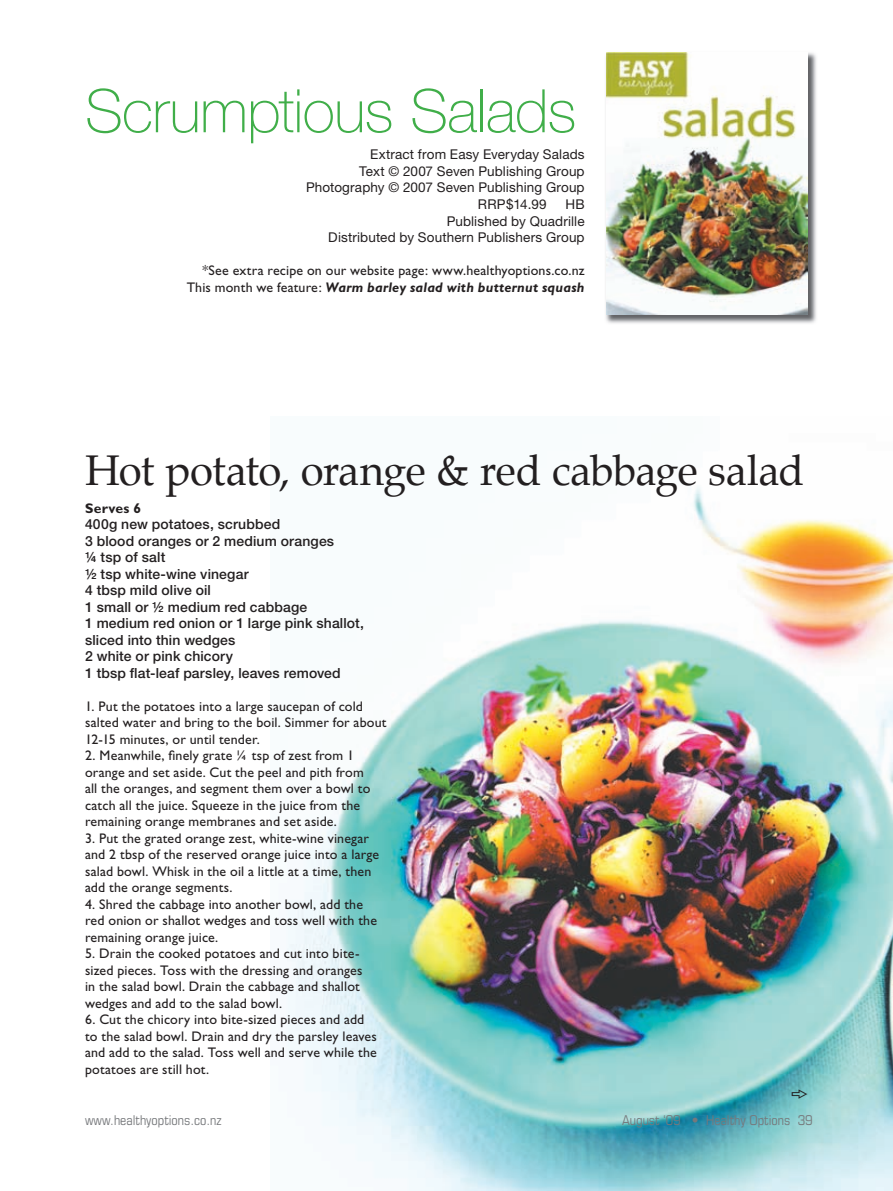
<style>
.page{position:relative;width:893px;height:1191px;background:#fff}
.page>*{position:absolute;margin:0;border:0;box-sizing:border-box;transform-origin:0 0}
.t1{font:100 60px "Helvetica Neue";letter-spacing:-.015em;color:#40ae49}
.t2{font:42px "Palatino";letter-spacing:-.015em;color:#231f20}
.t3{font:16.5px "Zeal";color:#231f20;scale:1.2 1}
.t4{font:13.95px/16.5px "Gill Sans";letter-spacing:.01em;color:#231f20}
.t5{font:500 13.95px/16.5px "Helvetica Neue";letter-spacing:.01em;color:#231f20}
.t6{font:700 13.95px "Gill Sans";letter-spacing:.02em;color:#231f20}
.t7{font:13.5px/16.5px "Helvetica Neue";letter-spacing:.01em;color:#231f20;text-align:right}
.t8{font:condensed 13.5px "Eurostile";color:#76787b}
.s1{font-weight:700;font-style:italic}
</style>
<div class="page">
<img style="left:287px;top:487px;width:606px;height:704px">
<img style="left:606px;top:52px;width:210px;height:272px">
<img style="left:606px;top:52px;width:202px;height:263px">
<h1 class="t1" style="left:85px;top:77px;width:493px">Scrumptious Salads</h1>
<p class="t7" style="left:370px;top:146px;width:216px">Extract from Easy Everyday Salads</p>
<p class="t7" style="left:359px;top:163px;width:227px">Text © 2007 Seven Publishing Group</p>
<p class="t7" style="left:306px;top:179px;width:280px">Photography © 2007 Seven Publishing Group</p>
<p class="t7" style="left:478px;top:196px;width:70px">RRP$14.99</p>
<p class="t7" style="left:328px;top:196px;width:258px">HB<br>Published by Quadrille<br>Distributed by Southern Publishers Group</p>
<p class="t4" style="left:187px;top:262px;width:399px;text-align:right">*See extra recipe on our website page: www.healthyoptions.co.nz<br>This month we feature: <span class="s1">Warm barley salad with butternut squash</span></p>
<h2 class="t2" style="left:85px;top:443px;width:721px">Hot potato, orange &amp; red cabbage salad</h2>
<p class="t6" style="left:85px;top:500px;width:58px">Serves 6</p>
<p class="t5" style="left:85px;top:516px;width:280px">400g new potatoes, scrubbed<br>3 blood oranges or 2 medium oranges<br>¼ tsp of salt<br>½ tsp white-wine vinegar<br>4 tbsp mild olive oil<br>1 small or ½ medium red cabbage<br>1 medium red onion or 1 large pink shallot, sliced into thin wedges<br>2 white or pink chicory<br>1 tbsp flat-leaf parsley, leaves removed</p>
<p class="t4" style="left:85px;top:698px;width:303px">1. Put the potatoes into a large saucepan of cold salted water and bring to the boil. Simmer for about<br>12-15 minutes, or until tender.</p>
<p class="t4" style="left:85px;top:747px;width:287px">2. Meanwhile, finely grate ¼ tsp of zest from 1 orange and set aside. Cut the peel and pith from all the oranges, and segment them over a bowl to catch all the juice. Squeeze in the juice from the remaining orange membranes and set aside.</p>
<p class="t4" style="left:85px;top:830px;width:296px">3. Put the grated orange zest, white-wine vinegar and 2 tbsp of the reserved orange juice into a large salad bowl. Whisk in the oil a little at a time, then add the orange segments.</p>
<p class="t4" style="left:85px;top:896px;width:293px">4. Shred the cabbage into another bowl, add the red onion or shallot wedges and toss well with the remaining orange juice.</p>
<p class="t4" style="left:85px;top:945px;width:279px">5. Drain the cooked potatoes and cut into bite&shy;sized pieces. Toss with the dressing and oranges in the salad bowl. Drain the cabbage and shallot wedges and add to the salad bowl.</p>
<p class="t4" style="left:85px;top:1011px;width:293px">6. Cut the chicory into bite-sized pieces and add to the salad bowl. Drain and dry the parsley leaves and add to the salad. Toss well and serve while the potatoes are still hot.</p>
<p class="t3" style="left:789px;top:1085px;width:18px">c</p>
<p class="t8" style="left:85px;top:1112px;width:138px">www.healthyoptions.co.nz</p>
<p class="t8" style="left:622px;top:1112px;width:192px">August ‘09 • Healthy Options 39</p>
</div>
